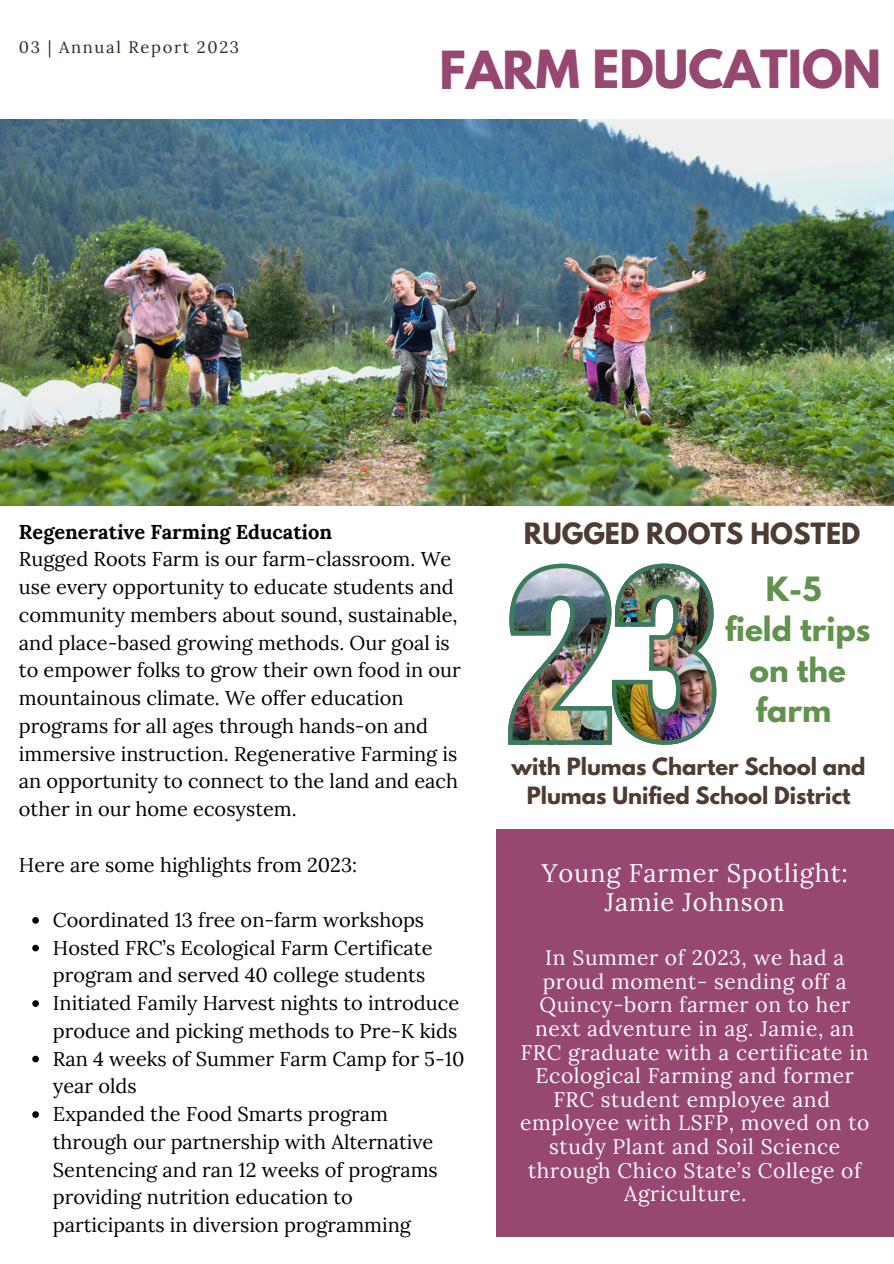
<style>
.page{position:relative;width:894px;height:1264px;background:#fff}
.page>*{position:absolute;margin:0;border:0;box-sizing:border-box;transform-origin:0 0}
.t1{font:700 46.5px "League Spartan";letter-spacing:-.005em;color:#974871}
.t2{font:700 29.7px/40.5px "League Spartan";color:#61934e;text-align:center}
.t3{font:700 25.95px "League Spartan";color:#4e3c32}
.t4{font:25.5px/29.2px "Lora";letter-spacing:.03em;color:#fcfcfb;text-align:center}
.t5{font:700 21.15px/29.1px "League Spartan";color:#4e3c32;text-align:center}
.t6{font:21px "Lora";letter-spacing:.03em;color:#fcfcfb}
.t7{font:19.95px/27.8px "Lora";color:#000}
.t8{font:16.5px "Lora";letter-spacing:.095em;color:#37261d}
.s1{font-weight:700}
</style>
<div class="page">
<img style="left:0;top:119px;width:893px;height:386px">
<div style="left:495px;top:829px;width:398px;height:407px;background:#974871"></div>
<img style="left:508px;top:563px;width:208px;height:181px">
<svg style="left:32px;top:917px;width:7px;height:6px"></svg>
<svg style="left:32px;top:944px;width:7px;height:7px"></svg>
<svg style="left:32px;top:1000px;width:7px;height:6px"></svg>
<svg style="left:32px;top:1055px;width:7px;height:7px"></svg>
<svg style="left:32px;top:1111px;width:7px;height:6px"></svg>
<p class="t8" style="left:19px;top:36px;width:222px">03 | Annual Report 2023</p>
<p class="t1" style="left:439px;top:46px;width:443px">FARM EDUCATION</p>
<h3 class="t7" style="left:19px;top:517px;width:443px"><span class="s1">Regenerative Farming Education<br></span>Rugged Roots Farm is our farm-classroom. We use every opportunity to educate students and community members about sound, sustainable, and place-based growing methods. Our goal is to empower folks to grow their own food in our mountainous climate. We offer education programs for all ages through hands-on and immersive instruction. Regenerative Farming is an opportunity to connect to the land and each other in our home ecosystem.</h3>
<p class="t7" style="left:19px;top:850px;width:339px">Here are some highlights from 2023:</p>
<p class="t7" style="left:53px;top:905px;width:373px">Coordinated 13 free on-farm workshops</p>
<h2 class="t7" style="left:53px;top:933px;width:381px">Hosted FRC’s Ecological Farm Certificate program and served 40 college students</h2>
<h5 class="t7" style="left:53px;top:989px;width:408px">Initiated Family Harvest nights to introduce produce and picking methods to Pre-K kids</h5>
<h4 class="t7" style="left:53px;top:1044px;width:413px">Ran 4 weeks of Summer Farm Camp for 5-10 year olds</h4>
<h6 class="t7" style="left:53px;top:1099px;width:386px">Expanded the Food Smarts program through our partnership with Alternative Sentencing and ran 12 weeks of programs providing nutrition education to participants in diversion programming</h6>
<p class="t3" style="left:523px;top:520px;width:338px">RUGGED ROOTS HOSTED</p>
<h6 class="t2" style="left:724px;top:572px;width:147px">K-5<br>field trips on the farm</h6>
<h6 class="t5" style="left:511px;top:755px;width:356px">with Plumas Charter School and<br>Plumas Unified School District</h6>
<p class="t4" style="left:541px;top:857px;width:308px">Young Farmer Spotlight:<br>Jamie Johnson</p>
<p class="t6" style="left:545px;top:943px;width:300px">In Summer of 2023, we had a</p>
<p class="t6" style="left:542px;top:967px;width:305px">proud moment- sending off a</p>
<p class="t6" style="left:539px;top:991px;width:312px">Quincy-born farmer on to her</p>
<p class="t6" style="left:535px;top:1014px;width:320px">next adventure in ag. Jamie, an</p>
<p class="t6" style="left:520px;top:1038px;width:349px">FRC graduate with a certificate in</p>
<p class="t6" style="left:535px;top:1062px;width:320px">Ecological Farming and former</p>
<p class="t6" style="left:553px;top:1085px;width:278px">FRC student employee and</p>
<p class="t6" style="left:520px;top:1109px;width:350px">employee with LSFP, moved on to</p>
<p class="t6" style="left:549px;top:1132px;width:292px">study Plant and Soil Science</p>
<p class="t6" style="left:528px;top:1156px;width:334px">through Chico State’s College of</p>
<p class="t6" style="left:624px;top:1180px;width:124px">Agriculture.</p>
</div>
